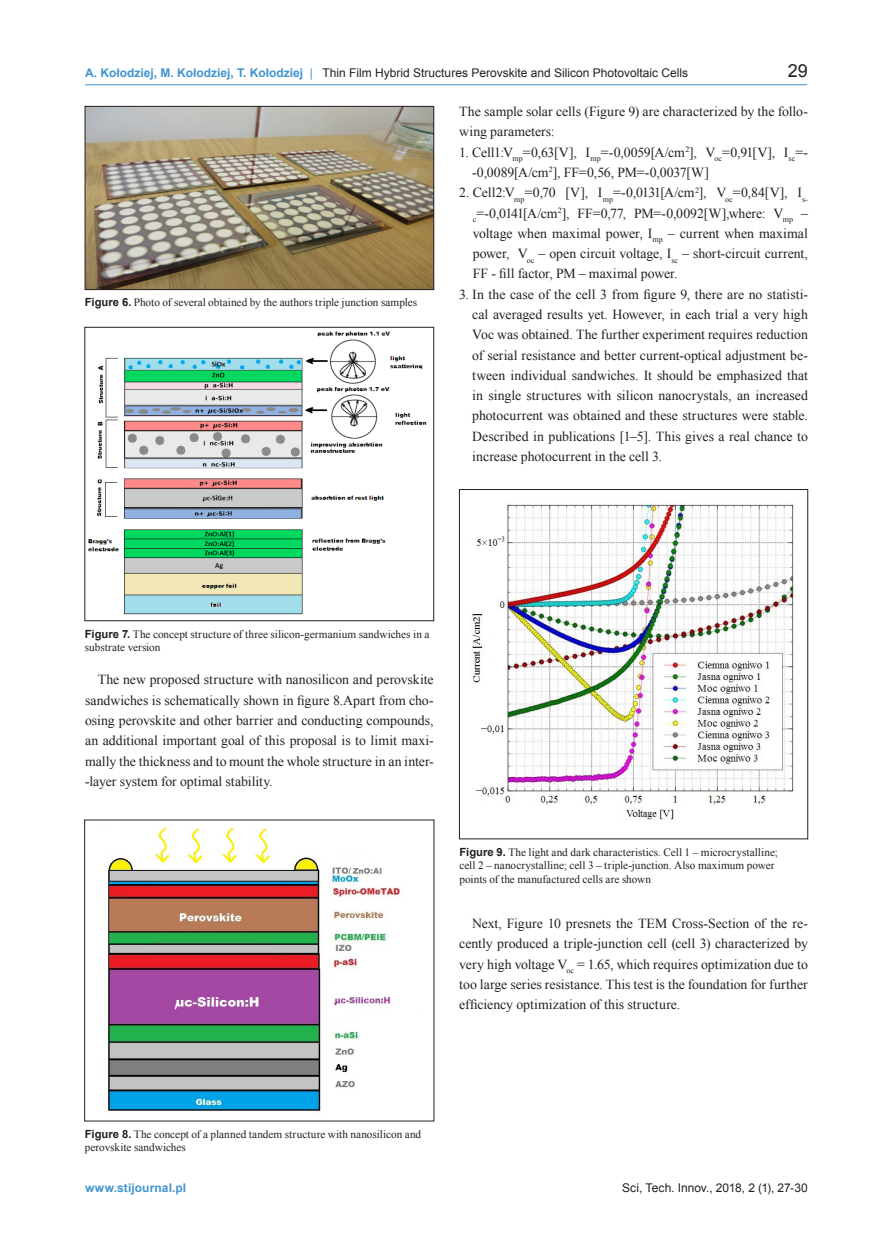
<style>
.page{position:relative;width:893px;height:1234px;background:#fff}
.page>*{position:absolute;margin:0;border:0;box-sizing:border-box;transform-origin:0 0}
.Numer_strony{font:18px "Arial";color:#231f20}
.Tekst{font:13.8px/20.2px "Times New Roman";color:#231f20;text-align:justify}
.t1{font:12px "Arial";color:#231f20}
.t2{font:700 12px "Arial";letter-spacing:.005em;color:#4194d0}
.Podpis{font:11.25px/13.5px "Times New Roman";color:#231f20}
.s1{font-weight:700;color:#4194d0}
.s2{color:#4194d0}
.s3{font-family:"Arial";font-weight:700}
</style>
<div class="page">
<hr style="left:85px;top:84px;width:722px;height:1px;background:#4194d0">
<img style="left:87px;top:108px;width:345px;height:180px">
<div style="left:85px;top:106px;width:349px;height:184px;border:1px solid #231f20"></div>
<img style="left:107px;top:827px;width:294px;height:286px">
<img style="left:88px;top:331px;width:339px;height:284px">
<div style="left:85px;top:327px;width:349px;height:293px;border:1px solid #231f20"></div>
<img style="left:471px;top:501px;width:326px;height:319px">
<div style="left:459px;top:489px;width:349px;height:349px;border:1px solid #231f20"></div>
<p class="t1" style="left:85px;top:65px;width:605px"><span class="s1">A. Kołodziej, M. Kołodziej, T. Kołodziej</span> <span class="s2">|</span> Thin Film Hybrid Structures Perovskite and Silicon Photovoltaic Cells</p>
<p class="Numer_strony" style="left:788px;top:59px;width:22px">29</p>
<p class="Podpis" style="left:85px;top:296px;width:334px"><span class="s3">Figure 6.</span> Photo of several obtained by the authors triple junction samples</p>
<p class="Tekst" style="left:459px;top:101px;width:350px">The sample solar cells (Figure 9) are characterized by the follo&shy;wing parameters:</p>
<p class="Tekst" style="left:472px;top:142px;width:337px;text-indent:-13px">1. Cell1:V<sub>mp</sub>=0,63[V], I<sub>mp</sub>=-0,0059[A/cm<sup>2</sup>], V<sub>oc</sub>=0,91[V], I<sub>sc</sub>=- -0,0089[A/cm<sup>2</sup>], FF=0,56, PM=-0,0037[W]</p>
<p class="Tekst" style="left:473px;top:182px;width:337px;text-indent:-14px">2. Cell2:V<sub>mp</sub>=0,70 [V], I<sub>mp</sub>=-0,0131[A/cm<sup>2</sup>], V<sub>oc</sub>=0,84[V], I<sub>s&shy;c</sub>=-0,0141[A/cm<sup>2</sup>], FF=0,77, PM=-0,0092[W],where: V<sub>mp</sub> – voltage when maximal power, I<sub>mp</sub> – current when maximal power, V<sub>oc</sub> – open circuit voltage, I<sub>sc</sub> – short-circuit current, FF - fill factor, PM – maximal power.</p>
<p class="Tekst" style="left:472px;top:284px;width:337px;text-indent:-13px">3. In the case of the cell 3 from figure 9, there are no statisti&shy;cal averaged results yet. However, in each trial a very high Voc was obtained. The further experiment requires reduction of serial resistance and better current-optical adjustment be&shy;tween individual sandwiches. It should be emphasized that in single structures with silicon nanocrystals, an increased photocurrent was obtained and these structures were stable.<br>Described in publications [1–5]. This gives a real chance to increase photocurrent in the cell 3.</p>
<p class="Podpis" style="left:85px;top:626px;width:346px"><span class="s3">Figure 7.</span> The concept structure of three silicon-germanium sandwiches in a substrate version</p>
<p class="Tekst" style="left:85px;top:669px;width:350px;text-indent:13px">The new proposed structure with nanosilicon and perovskite sandwiches is schematically shown in figure 8.Apart from cho&shy;osing perovskite and other barrier and conducting compounds, an additional important goal of this proposal is to limit maxi&shy;mally the thickness and to mount the whole structure in an inter--layer system for optimal stability.</p>
<p class="Podpis" style="left:459px;top:844px;width:320px"><span class="s3">Figure 9.</span> The light and dark characteristics. Cell 1 – microcrystalline; cell 2 – nanocrystalline; cell 3 – triple-junction. Also maximum power points of the manufactured cells are shown</p>
<p class="Tekst" style="left:459px;top:912px;width:350px;text-indent:13px">Next, Figure 10 presnets the TEM Cross-Section of the re&shy;cently produced a triple-junction cell (cell 3) characterized by very high voltage V<sub>oc</sub> = 1.65, which requires optimization due to too large series resistance. This test is the foundation for further efficiency optimization of this structure.</p>
<p class="Podpis" style="left:85px;top:1126px;width:338px"><span class="s3">Figure 8.</span> The concept of a planned tandem structure with nanosilicon and perovskite sandwiches</p>
<p class="t2" style="left:85px;top:1179px;width:103px">www.stijournal.pl</p>
<p class="t1" style="left:622px;top:1179px;width:187px">Sci, Tech. Innov., 2018, 2 (1), 27-30</p>
</div>
